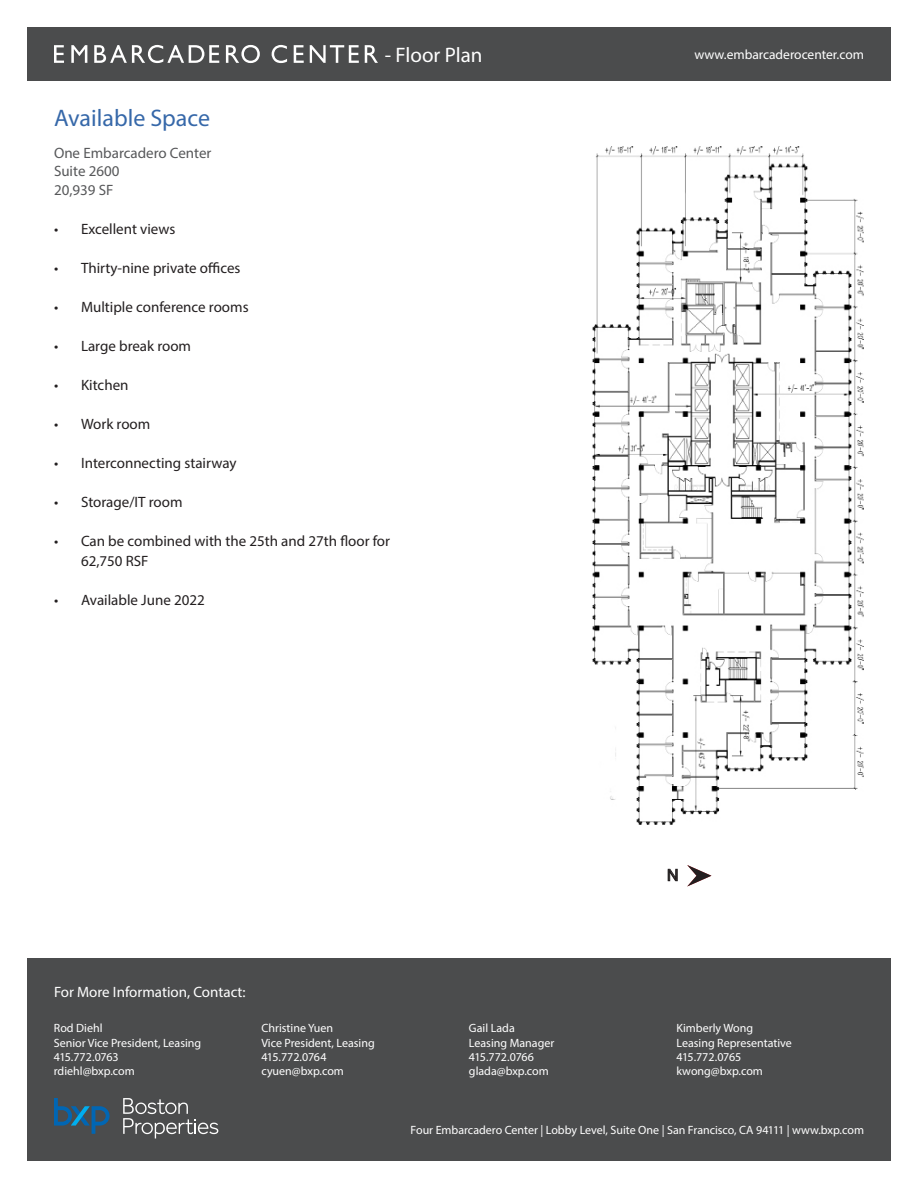
<style>
.page{position:relative;width:918px;height:1188px;background:#fff}
.page>*{position:absolute;margin:0;border:0;box-sizing:border-box;transform-origin:0 0}
.t1{font:24px "Myriad Pro";color:#3668a9}
.t2{font:21px "Myriad Pro";color:#fff}
.t3{font:16.95px "Myriad Pro";color:#231f20;scale:1.05 1}
.t4{font:15px/19.5px "Myriad Pro";color:#231f20}
.t5{font:15px "Myriad Pro";color:#57585a}
.t6{font:15px "Myriad Pro";color:#fff}
.t7{font:13.5px "Myriad Pro";color:#fff}
.t8{font:12px "Myriad Pro";color:#fff}
.t9{font:12px "Myriad Pro";letter-spacing:-.02em;color:#fff}
</style>
<div class="page">
<div style="left:27px;top:27px;width:864px;height:54px;background:#4b4c4d"></div>
<div style="left:27px;top:958px;width:864px;height:203px;background:#4b4c4d"></div>
<svg style="left:54px;top:1098px;width:56px;height:36px"></svg>
<svg style="left:123px;top:1098px;width:95px;height:40px"></svg>
<svg style="left:54px;top:45px;width:10px;height:18px"></svg>
<svg style="left:71px;top:45px;width:16px;height:18px"></svg>
<svg style="left:94px;top:45px;width:125px;height:18px"></svg>
<svg style="left:226px;top:45px;width:34px;height:18px"></svg>
<svg style="left:272px;top:45px;width:15px;height:18px"></svg>
<svg style="left:294px;top:45px;width:10px;height:18px"></svg>
<svg style="left:310px;top:45px;width:49px;height:18px"></svg>
<svg style="left:365px;top:45px;width:13px;height:18px"></svg>
<svg style="left:687px;top:865px;width:24px;height:21px"></svg>
<img style="left:592px;top:146px;width:272px;height:679px">
<p class="t2" style="left:385px;top:42px;width:99px">- Floor Plan</p>
<p class="t7" style="left:694px;top:46px;width:171px">www.embarcaderocenter.com</p>
<p class="t1" style="left:54px;top:103px;width:158px">Available Space</p>
<p class="t5" style="left:54px;top:143px;width:159px">One Embarcadero Center</p>
<p class="t5" style="left:54px;top:161px;width:67px">Suite 2600</p>
<p class="t5" style="left:54px;top:181px;width:61px">20,939 SF</p>
<p class="t4" style="left:54px;top:219px;width:123px">• Excellent views</p>
<p class="t4" style="left:54px;top:258px;width:188px">• Thirty-nine private offices</p>
<p class="t4" style="left:54px;top:297px;width:196px">• Multiple conference rooms</p>
<p class="t4" style="left:54px;top:336px;width:139px">• Large break room</p>
<p class="t4" style="left:54px;top:375px;width:76px">• Kitchen</p>
<p class="t4" style="left:54px;top:414px;width:98px">• Work room</p>
<p class="t4" style="left:54px;top:453px;width:184px">• Interconnecting stairway</p>
<p class="t4" style="left:54px;top:492px;width:130px">• Storage/IT room</p>
<p class="t4" style="left:81px;top:531px;width:311px;text-indent:-27px">• Can be combined with the 25th and 27th floor for<br>62,750 RSF</p>
<p class="t4" style="left:54px;top:589px;width:152px">• Available June 2022</p>
<h3 class="t3" style="left:667px;top:865px;width:13px">N</h3>
<p class="t6" style="left:54px;top:982px;width:193px">For More Information, Contact:</p>
<p class="t8" style="left:54px;top:1021px;width:50px">Rod Diehl</p>
<p class="t8" style="left:54px;top:1035px;width:149px">Senior Vice President, Leasing</p>
<p class="t9" style="left:54px;top:1050px;width:66px">415.772.0763</p>
<p class="t8" style="left:54px;top:1064px;width:82px">rdiehl@bxp.com</p>
<p class="t8" style="left:261px;top:1021px;width:73px">Christine Yuen</p>
<p class="t8" style="left:261px;top:1035px;width:115px">Vice President, Leasing</p>
<p class="t9" style="left:261px;top:1050px;width:67px">415.772.0764</p>
<p class="t8" style="left:261px;top:1064px;width:84px">cyuen@bxp.com</p>
<p class="t8" style="left:469px;top:1021px;width:47px">Gail Lada</p>
<p class="t8" style="left:469px;top:1035px;width:87px">Leasing Manager</p>
<p class="t9" style="left:469px;top:1050px;width:67px">415.772.0766</p>
<p class="t8" style="left:469px;top:1064px;width:81px">glada@bxp.com</p>
<p class="t8" style="left:677px;top:1021px;width:78px">Kimberly Wong</p>
<p class="t8" style="left:677px;top:1035px;width:117px">Leasing Representative</p>
<p class="t9" style="left:677px;top:1050px;width:66px">415.772.0765</p>
<p class="t8" style="left:677px;top:1064px;width:88px">kwong@bxp.com</p>
<p class="t8" style="left:411px;top:1123px;width:455px">Four Embarcadero Center | Lobby Level, Suite One | San Francisco, CA 94111 | www.bxp.com</p>
</div>
